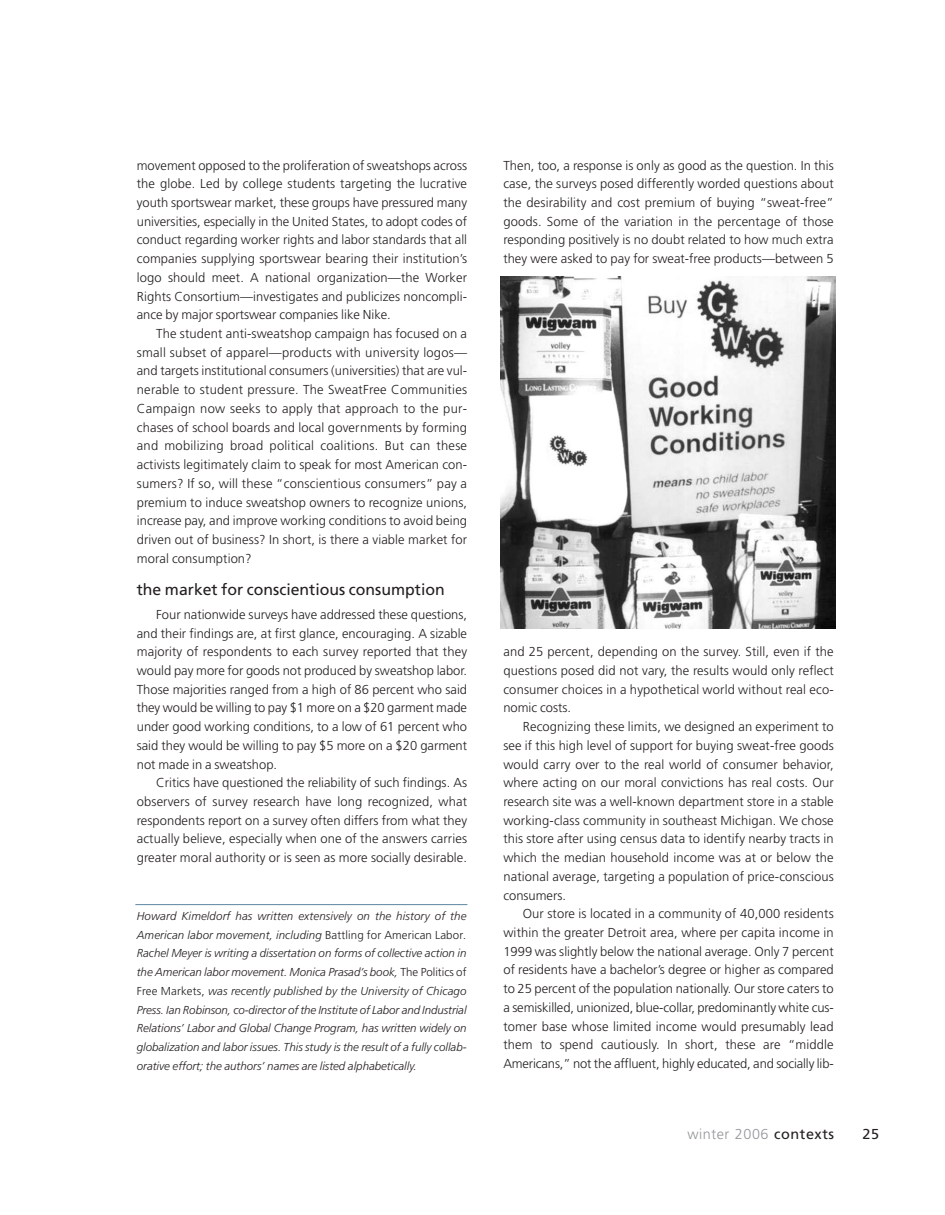
<style>
.page{position:relative;width:945px;height:1215px;background:#fff}
.page>*{position:absolute;margin:0;border:0;box-sizing:border-box;transform-origin:0 0}
.t1{font:15.9px "Frutiger";color:#231f20}
.t2{font:300 14.4px "Frutiger";letter-spacing:.04em;color:#939598}
.t3{font:14.4px "Frutiger";color:#231f20}
.t4{font:300 12.9px/18.8px "Frutiger";color:#231f20;text-align:justify}
.t5{font:italic 300 11.55px/18.8px "Frutiger";color:#231f20;text-align:justify}
.s1{font-style:normal}
.s2{font-weight:400;color:#231f20}
</style>
<div class="page">
<hr style="left:135px;top:904px;width:332px;height:1px;background:#5c87a1">
<img style="left:501px;top:276px;width:334px;height:352px">
<p class="t4" style="left:137px;top:157px;width:332px">movement opposed to the proliferation of sweatshops across the globe. Led by college students targeting the lucrative youth sportswear market, these groups have pressured many universities, especially in the United States, to adopt codes of conduct regarding worker rights and labor standards that all companies supplying sportswear bearing their institution’s logo should meet. A national organization—the Worker Rights Consortium—investigates and publicizes noncompli&shy;ance by major sportswear companies like Nike.</p>
<p class="t4" style="left:137px;top:325px;width:332px;text-indent:19px">The student anti-sweatshop campaign has focused on a small subset of apparel—products with university logos— and targets institutional consumers (universities) that are vul&shy;nerable to student pressure. The SweatFree Communities Campaign now seeks to apply that approach to the pur&shy;chases of school boards and local governments by forming and mobilizing broad political coalitions. But can these activists legitimately claim to speak for most American con&shy;sumers? If so, will these “conscientious consumers” pay a premium to induce sweatshop owners to recognize unions, increase pay, and improve working conditions to avoid being driven out of business? In short, is there a viable market for moral consumption?</p>
<p class="t1" style="left:137px;top:583px;width:309px">the market for conscientious consumption</p>
<p class="t4" style="left:137px;top:606px;width:332px;text-indent:19px">Four nationwide surveys have addressed these questions, and their findings are, at first glance, encouraging. A sizable majority of respondents to each survey reported that they would pay more for goods not produced by sweatshop labor.<br>Those majorities ranged from a high of 86 percent who said they would be willing to pay $1 more on a $20 garment made under good working conditions, to a low of 61 percent who said they would be willing to pay $5 more on a $20 garment not made in a sweatshop.</p>
<p class="t4" style="left:137px;top:774px;width:332px;text-indent:19px">Critics have questioned the reliability of such findings. As observers of survey research have long recognized, what respondents report on a survey often differs from what they actually believe, especially when one of the answers carries greater moral authority or is seen as more socially desirable.</p>
<p class="t5" style="left:137px;top:907px;width:331px">Howard Kimeldorf has written extensively on the history of the American labor movement, including <span class="s1">Battling for American Labor</span>.<br>Rachel Meyer is writing a dissertation on forms of collective action in the American labor movement. Monica Prasad’s book, <span class="s1">The Politics of Free Markets,</span> was recently published by the University of Chicago Press. Ian Robinson, co-director of the Institute of Labor and Industrial Relations’ Labor and Global Change Program, has written widely on globalization and labor issues. This study is the result of a fully collab&shy;orative effort; the authors’ names are listed alphabetically.</p>
<p class="t4" style="left:503px;top:157px;width:332px">Then, too, a response is only as good as the question. In this case, the surveys posed differently worded questions about the desirability and cost premium of buying “sweat-free” goods. Some of the variation in the percentage of those responding positively is no doubt related to how much extra they were asked to pay for sweat-free products—between 5</p>
<p class="t4" style="left:503px;top:643px;width:332px">and 25 percent, depending on the survey. Still, even if the questions posed did not vary, the results would only reflect consumer choices in a hypothetical world without real eco&shy;nomic costs.</p>
<p class="t4" style="left:503px;top:718px;width:332px;text-indent:19px">Recognizing these limits, we designed an experiment to see if this high level of support for buying sweat-free goods would carry over to the real world of consumer behavior, where acting on our moral convictions has real costs. Our research site was a well-known department store in a stable working-class community in southeast Michigan. We chose this store after using census data to identify nearby tracts in which the median household income was at or below the national average, targeting a population of price-conscious consumers.</p>
<p class="t4" style="left:503px;top:905px;width:332px;text-indent:19px">Our store is located in a community of 40,000 residents within the greater Detroit area, where per capita income in 1999 was slightly below the national average. Only 7 percent of residents have a bachelor’s degree or higher as compared to 25 percent of the population nationally. Our store caters to a semiskilled, unionized, blue-collar, predominantly white cus&shy;tomer base whose limited income would presumably lead them to spend cautiously. In short, these are “middle Americans,” not the affluent, highly educated, and socially lib-</p>
<p class="t2" style="left:687px;top:1129px;width:148px">winter 2006 <span class="s2">contexts</span></p>
<p class="t3" style="left:863px;top:1129px;width:18px">25</p>
</div>
